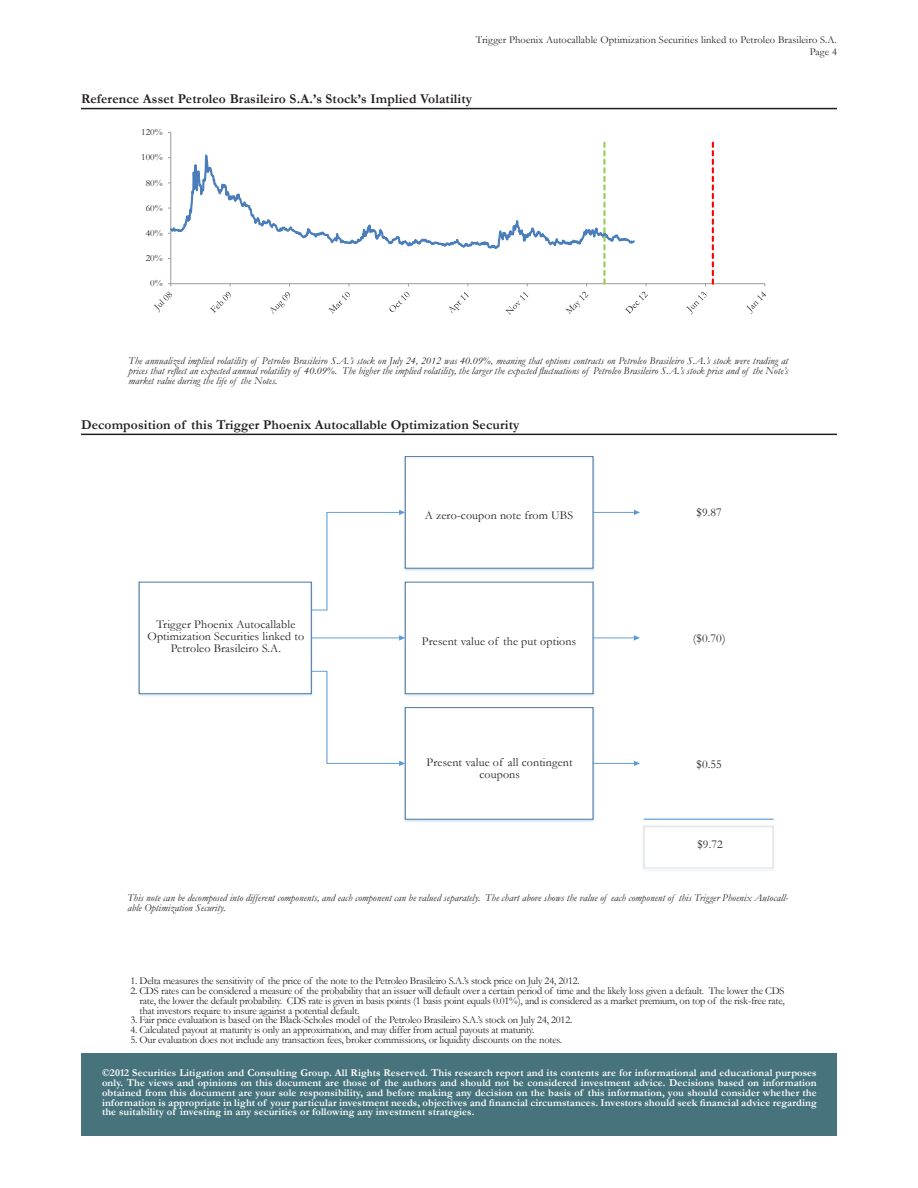
<style>
.page{position:relative;width:918px;height:1188px;background:#fff}
.page>*{position:absolute;margin:0;border:0;box-sizing:border-box;transform-origin:0 0}
.t1{font:700 13.5px "Garamond";letter-spacing:.01em;color:#231f20}
.t2{font:12px/12px "Garamond";letter-spacing:.01em;color:#231f20;text-align:center}
.t3{font:10.5px/9.8px "Garamond";letter-spacing:-.02em;color:#231f20;text-align:justify}
.t4{font:700 10.5px/9.8px "Garamond";letter-spacing:.01em;color:#fff;text-align:justify}
.t5{font:italic 10.5px/9.8px "Garamond";letter-spacing:.01em;color:#231f20}
.t6{font:10.5px "Garamond";letter-spacing:.01em;color:#231f20}
.t7{font:9.6px "Garamond";color:#231f20}
</style>
<div class="page">
<hr style="left:81px;top:108px;width:756px;height:1px;background:#231f20">
<hr style="left:81px;top:434px;width:756px;height:1px;background:#231f20">
<hr style="left:170px;top:132px;width:1px;height:152px;background:#989a9d">
<hr style="left:171px;top:283px;width:594px;height:1px;background:#989a9d">
<svg style="left:168px;top:143px;width:469px;height:143px"></svg>
<svg style="left:712px;top:143px;width:2px;height:141px"></svg>
<svg style="left:154px;top:292px;width:18px;height:20px"></svg>
<svg style="left:210px;top:292px;width:21px;height:21px"></svg>
<svg style="left:270px;top:292px;width:20px;height:22px"></svg>
<svg style="left:328px;top:292px;width:22px;height:22px"></svg>
<svg style="left:390px;top:292px;width:19px;height:20px"></svg>
<svg style="left:449px;top:292px;width:20px;height:22px"></svg>
<svg style="left:505px;top:292px;width:24px;height:23px"></svg>
<svg style="left:565px;top:292px;width:23px;height:22px"></svg>
<svg style="left:625px;top:292px;width:23px;height:22px"></svg>
<svg style="left:686px;top:292px;width:20px;height:22px"></svg>
<svg style="left:746px;top:292px;width:20px;height:22px"></svg>
<div style="left:139px;top:582px;width:173px;height:112px;border:1px solid #41719c"></div>
<img style="left:404px;top:456px;width:194px;height:115px">
<div style="left:405px;top:457px;width:188px;height:111px;background:#fff"></div>
<div style="left:405px;top:456px;width:188px;height:112px;border:1px solid #41719c"></div>
<img style="left:404px;top:581px;width:194px;height:115px">
<div style="left:405px;top:582px;width:188px;height:112px;background:#fff"></div>
<div style="left:405px;top:582px;width:188px;height:112px;border:1px solid #41719c"></div>
<img style="left:404px;top:707px;width:192px;height:115px">
<div style="left:405px;top:708px;width:188px;height:111px;background:#fff"></div>
<div style="left:405px;top:707px;width:188px;height:113px;border:1px solid #41719c"></div>
<svg style="left:310px;top:510px;width:95px;height:101px"></svg>
<svg style="left:310px;top:671px;width:95px;height:95px"></svg>
<hr style="left:593px;top:763px;width:42px;height:1px;background:#5b9bd5">
<svg style="left:634px;top:761px;width:6px;height:5px"></svg>
<hr style="left:593px;top:638px;width:42px;height:1px;background:#5b9bd5">
<svg style="left:634px;top:635px;width:6px;height:6px"></svg>
<hr style="left:593px;top:512px;width:42px;height:1px;background:#5b9bd5">
<svg style="left:634px;top:510px;width:6px;height:5px"></svg>
<hr style="left:311px;top:638px;width:89px;height:1px;background:#5b9bd5">
<svg style="left:399px;top:635px;width:6px;height:6px"></svg>
<div style="left:644px;top:826px;width:129px;height:42px;border:1px solid #dbdcde"></div>
<hr style="left:644px;top:819px;width:129px;height:1px;background:#5b9bd5">
<div style="left:82px;top:1053px;width:755px;height:82px;background:#46737c"></div>
<p class="t6" style="left:476px;top:33px;width:362px">Trigger Phoenix Autocallable Optimization Securities linked to Petroleo Brasileiro S.A.</p>
<p class="t1" style="left:81px;top:90px;width:393px">Reference Asset Petroleo Brasileiro S.A.’s Stock’s Implied Volatility</p>
<p class="t7" style="left:141px;top:126px;width:23px">120%</p>
<p class="t7" style="left:141px;top:151px;width:23px">100%</p>
<p class="t7" style="left:146px;top:176px;width:18px">80%</p>
<p class="t7" style="left:146px;top:201px;width:18px">60%</p>
<p class="t7" style="left:146px;top:226px;width:18px">40%</p>
<p class="t7" style="left:146px;top:252px;width:18px">20%</p>
<p class="t7" style="left:150px;top:277px;width:14px">0%</p>
<p class="t3" style="left:810px;top:47px;width:29px">Page 4</p>
<p class="t5" style="left:129px;top:356px;width:661px;text-align:justify">The annualized implied volatility of Petroleo Brasileiro S.A.’s stock on July 24, 2012 was 40.09%, meaning that options contracts on Petroleo Brasileiro S.A.’s stock were trading at prices that reflect an expected annual volatility of 40.09%. The higher the implied volatility, the larger the expected fluctuations of Petroleo Brasileiro S.A.’s stock price and of the Note’s market value during the life of the Notes.</p>
<p class="t1" style="left:81px;top:416px;width:440px">Decomposition of this Trigger Phoenix Autocallable Optimization Security</p>
<p class="t2" style="left:425px;top:509px;width:150px">A zero-coupon note from UBS</p>
<p class="t2" style="left:697px;top:506px;width:27px">$9.87</p>
<p class="t2" style="left:148px;top:618px;width:158px">Trigger Phoenix Autocallable<br>Optimization Securities linked to<br>Petroleo Brasileiro S.A.</p>
<p class="t2" style="left:422px;top:635px;width:156px">Present value of the put options</p>
<p class="t2" style="left:693px;top:632px;width:34px">($0.70)</p>
<p class="t2" style="left:427px;top:756px;width:147px">Present value of all contingent coupons</p>
<p class="t2" style="left:697px;top:758px;width:27px">$0.55</p>
<p class="t2" style="left:697px;top:838px;width:27px">$9.72</p>
<p class="t5" style="left:127px;top:892px;width:662px">This note can be decomposed into different components, and each component can be valued separately. The chart above shows the value of each component of this Trigger Phoenix Autocall&shy;able Optimization Security.</p>
<p class="t3" style="left:130px;top:976px;width:451px">1. Delta measures the sensitivity of the price of the note to the Petroleo Brasileiro S.A.’s stock price on July 24, 2012.</p>
<p class="t3" style="left:139px;top:986px;width:647px;text-indent:-9px">2. CDS rates can be considered a measure of the probability that an issuer will default over a certain period of time and the likely loss given a default. The lower the CDS rate, the lower the default probability. CDS rate is given in basis points (1 basis point equals 0.01%), and is considered as a market premium, on top of the risk-free rate, that investors require to insure against a potential default.</p>
<p class="t3" style="left:130px;top:1015px;width:443px">3. Fair price evaluation is based on the Black-Scholes model of the Petroleo Brasileiro S.A.’s stock on July 24, 2012.</p>
<p class="t3" style="left:130px;top:1025px;width:406px">4. Calculated payout at maturity is only an approximation, and may differ from actual payouts at maturity.</p>
<p class="t3" style="left:130px;top:1034px;width:433px">5. Our evaluation does not include any transaction fees, broker commissions, or liquidity discounts on the notes.</p>
<p class="t4" style="left:102px;top:1068px;width:716px">©2012 Securities Litigation and Consulting Group. All Rights Reserved. This research report and its contents are for informational and educational purposes only. The views and opinions on this document are those of the authors and should not be considered investment advice. Decisions based on information obtained from this document are your sole responsibility, and before making any decision on the basis of this information, you should consider whether the information is appropriate in light of your particular investment needs, objectives and financial circumstances. Investors should seek financial advice regarding the suitability of investing in any securities or following any investment strategies.</p>
</div>
